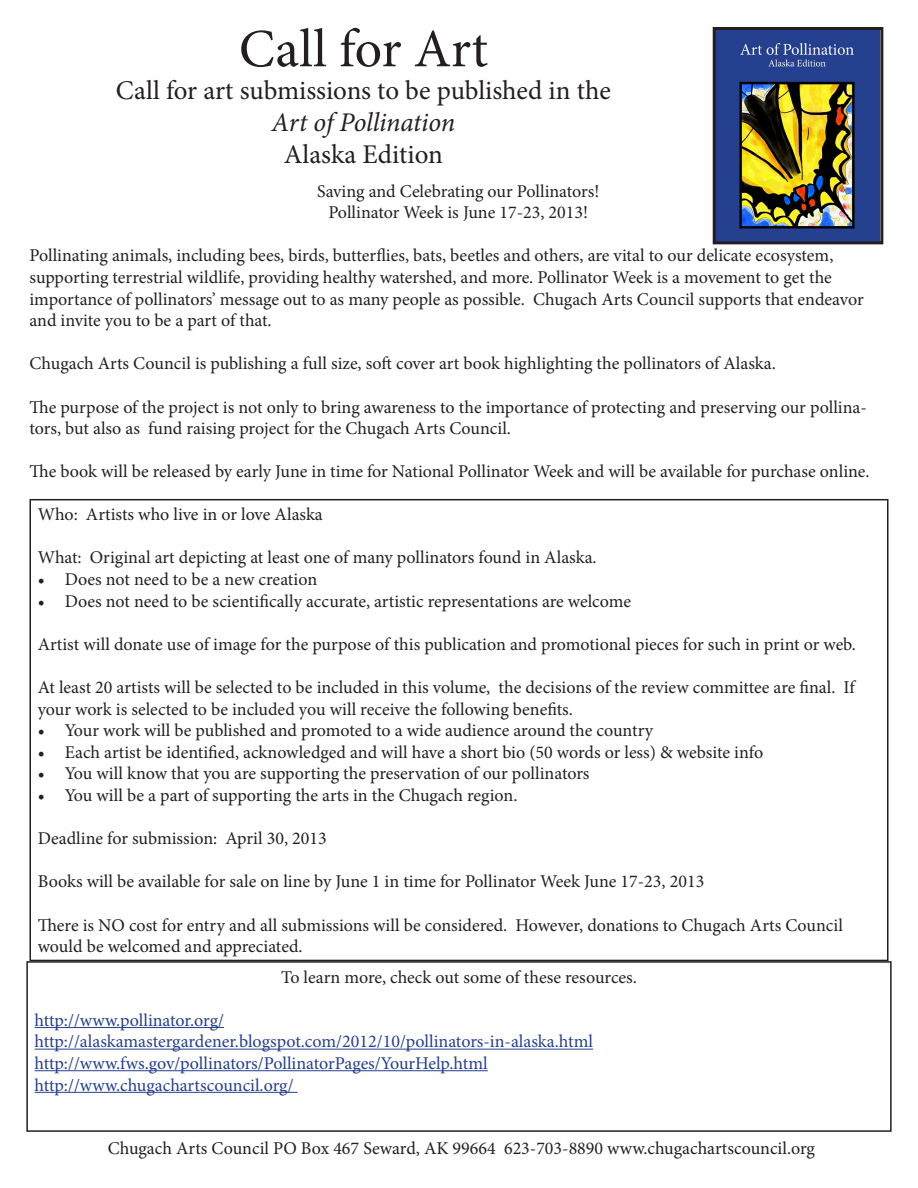
<style>
.page{position:relative;width:918px;height:1188px;background:#fff}
.page>*{position:absolute;margin:0;border:0;box-sizing:border-box;transform-origin:0 0}
.t1{font:54px "Minion Pro";letter-spacing:.005em;color:#231f20}
.t2{font:27px "Minion Pro";letter-spacing:-.005em;color:#231f20}
.t3{font:italic 27px "Minion Pro";letter-spacing:-.01em;color:#231f20}
.t4{font:18px/21.6px "Minion Pro";color:#231f20}
.t5{font:18px "Minion Pro";letter-spacing:-.005em;color:#253f8e}
</style>
<div class="page">
<img style="left:717px;top:31px;width:162px;height:209px">
<div style="left:713px;top:27px;width:170px;height:217px;border:3px solid #231f20"></div>
<hr style="left:35px;top:1027px;width:189px;height:1px;background:#253f8e">
<hr style="left:35px;top:1049px;width:558px;height:1px;background:#253f8e">
<hr style="left:35px;top:1070px;width:453px;height:1px;background:#253f8e">
<hr style="left:35px;top:1092px;width:263px;height:1px;background:#253f8e">
<div style="left:26px;top:961px;width:866px;height:171px;border:2px solid #231f20"></div>
<p class="t1" style="left:239px;top:13px;width:251px">Call for Art</p>
<p class="t2" style="left:116px;top:72px;width:496px">Call for art submissions to be published in the</p>
<p class="t3" style="left:272px;top:104px;width:185px">Art of Pollination</p>
<p class="t2" style="left:284px;top:137px;width:161px">Alaska Edition</p>
<p class="t4" style="left:317px;top:180px;width:284px">Saving and Celebrating our Pollinators!</p>
<p class="t4" style="left:328px;top:202px;width:261px">Pollinator Week is June 17-23, 2013!</p>
<p class="t4" style="left:29px;top:245px;width:805px">Pollinating animals, including bees, birds, butterflies, bats, beetles and others, are vital to our delicate ecosystem,</p>
<p class="t4" style="left:29px;top:267px;width:804px">supporting terrestrial wildlife, providing healthy watershed, and more. Pollinator Week is a movement to get the</p>
<p class="t4" style="left:29px;top:288px;width:836px">importance of pollinators’ message out to as many people as possible. Chugach Arts Council supports that endeavor and invite you to be a part of that.</p>
<p class="t4" style="left:29px;top:353px;width:748px">Chugach Arts Council is publishing a full size, soft cover art book highlighting the pollinators of Alaska.</p>
<p class="t4" style="left:29px;top:396px;width:839px">The purpose of the project is not only to bring awareness to the importance of protecting and preserving our pollina&shy;tors, but also as fund raising project for the Chugach Arts Council.</p>
<p class="t4" style="left:29px;top:461px;width:842px">The book will be released by early June in time for National Pollinator Week and will be available for purchase online.</p>
<p class="t4" style="left:38px;top:504px;width:287px">Who: Artists who live in or love Alaska</p>
<p class="t4" style="left:38px;top:547px;width:561px">What: Original art depicting at least one of many pollinators found in Alaska.</p>
<p class="t4" style="left:38px;top:569px;width:281px">• Does not need to be a new creation</p>
<p class="t4" style="left:38px;top:590px;width:595px">• Does not need to be scientifically accurate, artistic representations are welcome</p>
<p class="t4" style="left:38px;top:633px;width:820px">Artist will donate use of image for the purpose of this publication and promotional pieces for such in print or web.</p>
<p class="t4" style="left:38px;top:677px;width:819px">At least 20 artists will be selected to be included in this volume, the decisions of the review committee are final. If your work is selected to be included you will receive the following benefits.</p>
<p class="t4" style="left:38px;top:720px;width:617px">• Your work will be published and promoted to a wide audience around the country</p>
<p class="t4" style="left:38px;top:741px;width:727px">• Each artist be identified, acknowledged and will have a short bio (50 words or less) &amp; website info</p>
<p class="t4" style="left:38px;top:763px;width:553px">• You will know that you are supporting the preservation of our pollinators</p>
<p class="t4" style="left:38px;top:785px;width:481px">• You will be a part of supporting the arts in the Chugach region.</p>
<p class="t4" style="left:38px;top:828px;width:291px">Deadline for submission: April 30, 2013</p>
<p class="t4" style="left:38px;top:871px;width:668px">Books will be available for sale on line by June 1 in time for Pollinator Week June 17-23, 2013</p>
<p class="t4" style="left:38px;top:914px;width:807px">There is NO cost for entry and all submissions will be considered. However, donations to Chugach Arts Council would be welcomed and appreciated.</p>
<p class="t4" style="left:281px;top:966px;width:357px">To learn more, check out some of these resources.</p>
<p class="t5" style="left:35px;top:1008px;width:191px">http://www.pollinator.org/</p>
<p class="t5" style="left:35px;top:1030px;width:560px">http://alaskamastergardener.blogspot.com/2012/10/pollinators-in-alaska.html</p>
<p class="t5" style="left:35px;top:1051px;width:455px">http://www.fws.gov/pollinators/PollinatorPages/YourHelp.html</p>
<p class="t5" style="left:35px;top:1073px;width:261px">http://www.chugachartscouncil.org/</p>
<p class="t4" style="left:108px;top:1138px;width:709px">Chugach Arts Council PO Box 467 Seward, AK 99664 623-703-8890 www.chugachartscouncil.org</p>
</div>
